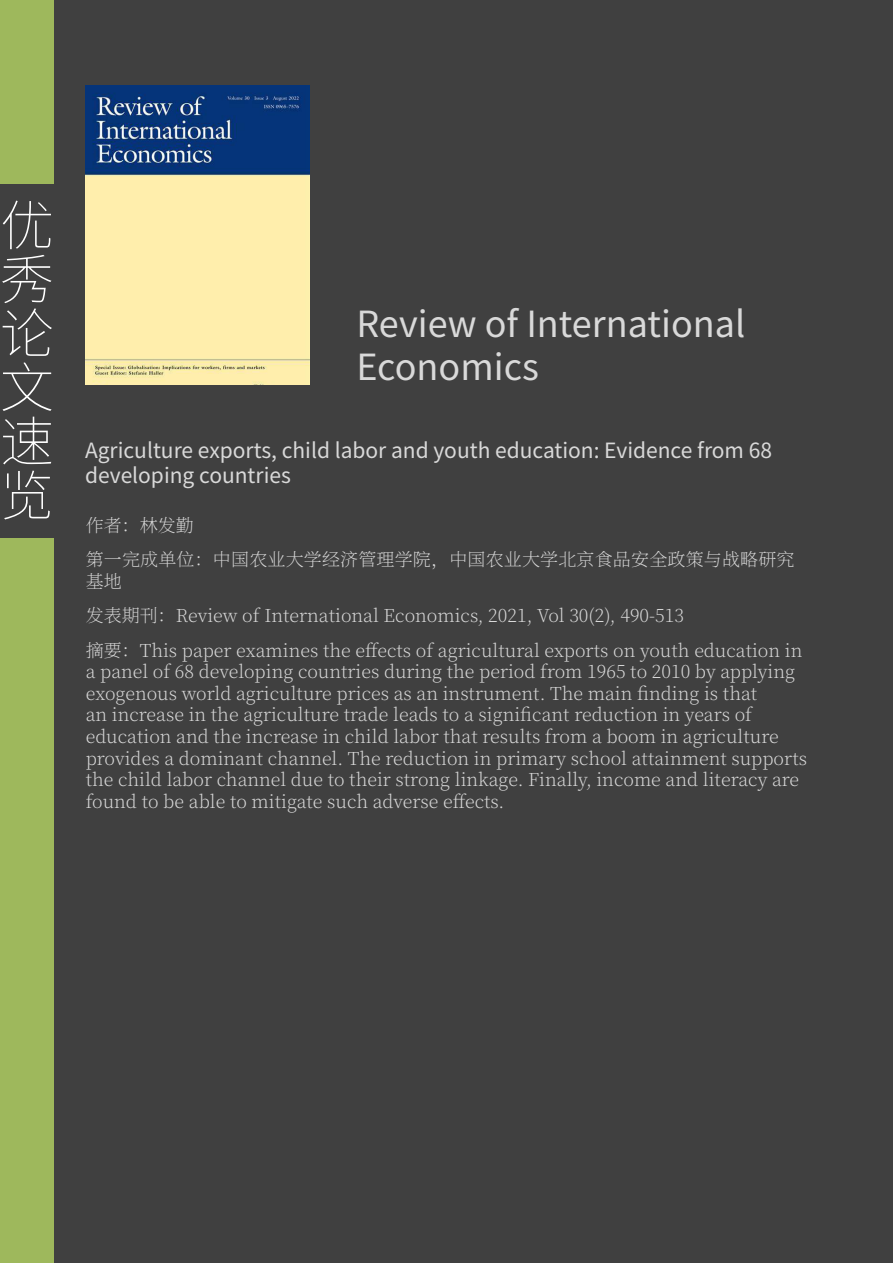
<style>
.page{position:relative;width:893px;height:1263px;background:#404040}
.page>*{position:absolute;margin:0;border:0;box-sizing:border-box;transform-origin:0 0}
.t1{font:200 54px/54px "Source Han Sans SC";color:#fff;text-align:justify}
.t2{font:36px/43.2px "Source Han Sans SC";color:#d9d9d9}
.t3{font:21px/25.2px "Source Han Sans SC";color:#d9d9d9}
.t4{font:200 18px/21.6px "Source Han Serif CN";color:#d9d9d9}
</style>
<div class="page">
<div style="left:0;top:538px;width:54px;height:725px;background:#9eb85c"></div>
<div style="left:0;top:0;width:54px;height:183px;background:#9eb85c"></div>
<img style="left:85px;top:85px;width:225px;height:300px">
<h1 class="t1" style="left:0;top:200px;width:53px">优秀论文速览</h1>
<p class="t2" style="left:356px;top:303px;width:390px">Review of International<br>Economics</p>
<p class="t3" style="left:85px;top:438px;width:689px">Agriculture exports, child labor and youth education: Evidence from 68 developing countries</p>
<p class="t4" style="left:86px;top:515px;width:110px">作者：林发勤</p>
<p class="t4" style="left:86px;top:549px;width:710px">第一完成单位：中国农业大学经济管理学院，中国农业大学北京食品安全政策与战略研究基地</p>
<p class="t4" style="left:86px;top:605px;width:600px">发表期刊：Review of International Economics, 2021, Vol 30(2), 490-513</p>
<p class="t4" style="left:86px;top:640px;width:723px">摘要：This paper examines the effects of agricultural exports on youth education in a panel of 68 developing countries during the period from 1965 to 2010 by applying exogenous world agriculture prices as an instrument. The main finding is that<br>an increase in the agriculture trade leads to a significant reduction in years of education and the increase in child labor that results from a boom in agriculture provides a dominant channel. The reduction in primary school attainment supports the child labor channel due to their strong linkage. Finally, income and literacy are found to be able to mitigate such adverse effects.</p>
</div>
